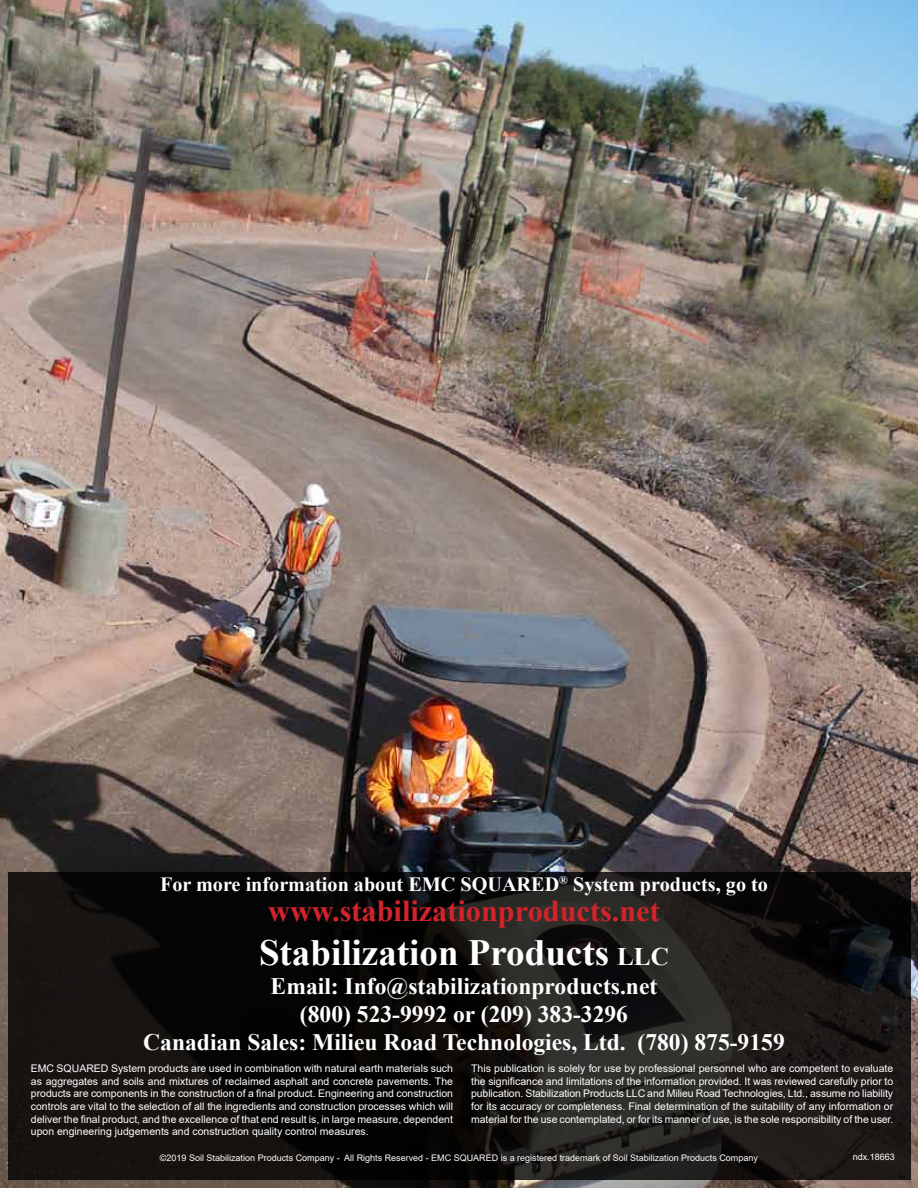
<style>
.page{position:relative;width:918px;height:1188px;background:#fff}
.page>*{position:absolute;margin:0;border:0;box-sizing:border-box;transform-origin:0 0}
.t1{font:700 37.05px "Times New Roman";color:#fff}
.t2{font:700 30.3px "Times New Roman";color:#d2232a}
.t3{font:700 23.55px/28.3px "Times New Roman";color:#fff;text-align:center}
.t4{font:700 20.25px "Times New Roman";color:#fff}
.t5{font:10.5px/12.6px "Arial";letter-spacing:-.005em;color:#fff;text-align:justify}
.t6{font:9px "Arial";color:#fff}
.s1{font-size:25.2px}
</style>
<div class="page">
<img style="left:0;top:0;width:918px;height:1188px">
<svg style="left:8px;top:873px;width:902px;height:307px;background:#141210"></svg>
<h3 class="t4" style="left:160px;top:869px;width:609px">For more information about EMC SQUARED<sup>®</sup> System products, go to</h3>
<h2 class="t2" style="left:268px;top:889px;width:393px">www.stabilizationproducts.net</h2>
<h1 class="t1" style="left:259px;top:926px;width:411px">Stabilization Products <span class="s1">LLC</span></h1>
<h3 class="t3" style="left:143px;top:971px;width:643px">Email: Info@stabilizationproducts.net<br>(800) 523-9992 or (209) 383-3296<br>Canadian Sales: Milieu Road Technologies, Ltd. (780) 875-9159</h3>
<p class="t5" style="left:31px;top:1062px;width:424px">EMC SQUARED System products are used in combination with natural earth materials such as aggregates and soils and mixtures of reclaimed asphalt and concrete pavements. The products are components in the construction of a final product. Engineering and construction controls are vital to the selection of all the ingredients and construction processes which will deliver the final product, and the excellence of that end result is, in large measure, dependent upon engineering judgements and construction quality control measures.</p>
<p class="t5" style="left:471px;top:1062px;width:424px">This publication is solely for use by professional personnel who are competent to evaluate the significance and limitations of the information provided. It was reviewed carefully prior to publication. Stabilization Products LLC and Milieu Road Technologies, Ltd., assume no liability for its accuracy or completeness. Final determination of the suitability of any information or material for the use contemplated, or for its manner of use, is the sole responsibility of the user.</p>
<p class="t6" style="left:853px;top:1150px;width:44px">ndx.18663</p>
<p class="t6" style="left:160px;top:1151px;width:599px">©2019 Soil Stabilization Products Company - All Rights Reserved - EMC SQUARED is a registered trademark of Soil Stabilization Products Company</p>
</div>
